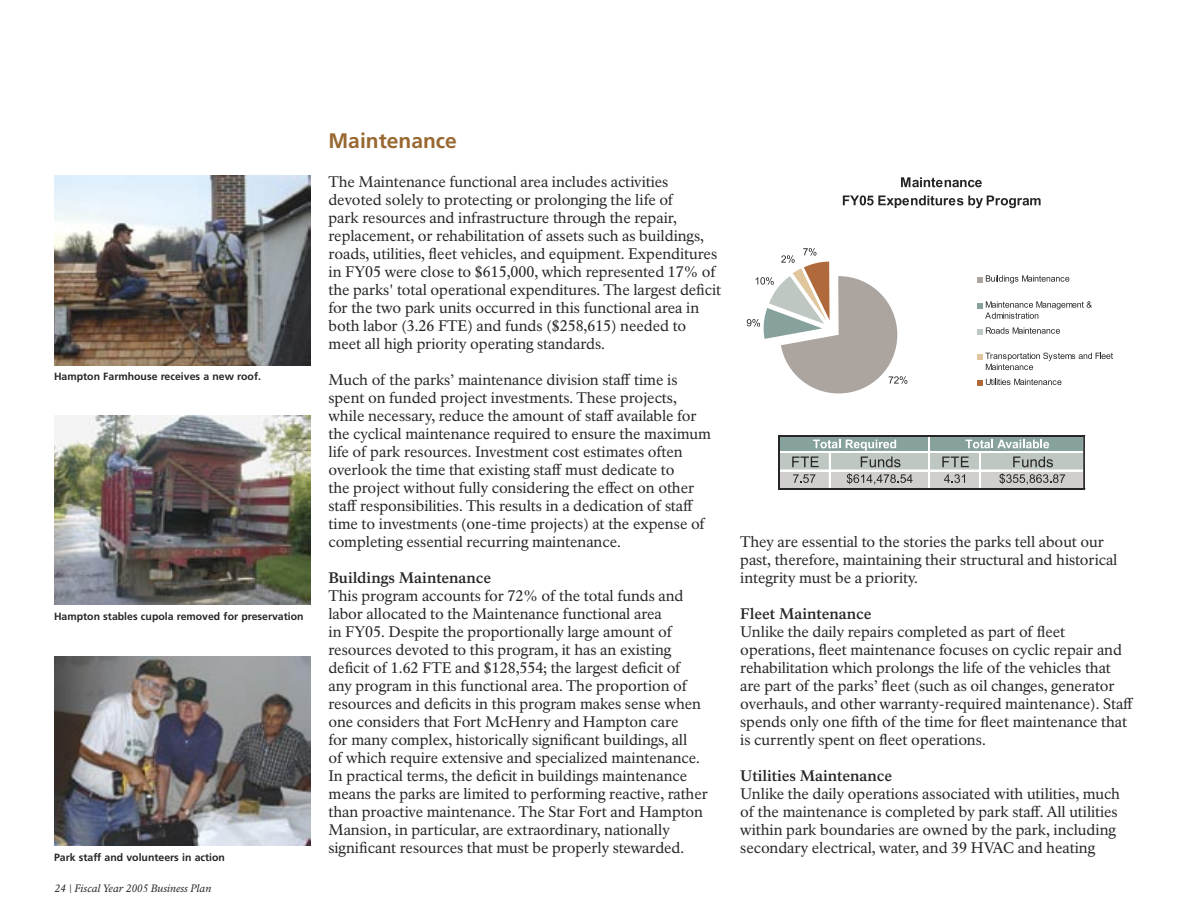
<style>
.page{position:relative;width:1188px;height:918px;background:#fff}
.page>*{position:absolute;margin:0;border:0;box-sizing:border-box;transform-origin:0 0}
.t1{font:700 21px "Frutiger LT Std";color:#986830}
.t2{font:15px/18px "NPS Rawlinson OT";letter-spacing:-.005em;color:#272525}
.t3{font:700 15px "NPS Rawlinson OT";letter-spacing:-.005em;color:#272525}
.t4{font:700 10.5px "Frutiger LT Std";color:#272525}
.t5{font:italic 10.5px "NPS Rawlinson OT";color:#272525}
</style>
<div class="page">
<img style="left:54px;top:176px;width:256px;height:190px">
<svg style="left:901px;top:177px;width:81px;height:10px"></svg>
<svg style="left:843px;top:195px;width:198px;height:13px"></svg>
<svg style="left:747px;top:248px;width:160px;height:145px"></svg>
<svg style="left:977px;top:275px;width:92px;height:8px"></svg>
<svg style="left:977px;top:301px;width:115px;height:18px"></svg>
<svg style="left:977px;top:327px;width:83px;height:7px"></svg>
<svg style="left:977px;top:353px;width:136px;height:17px"></svg>
<svg style="left:977px;top:379px;width:85px;height:7px"></svg>
<div style="left:779px;top:436px;width:305px;height:16px;background:#87a29d"></div>
<div style="left:779px;top:452px;width:305px;height:19px;background:#bec7c1"></div>
<div style="left:779px;top:471px;width:305px;height:18px;background:#d1cecd"></div>
<svg style="left:792px;top:457px;width:27px;height:10px"></svg>
<svg style="left:861px;top:457px;width:39px;height:10px"></svg>
<svg style="left:942px;top:457px;width:27px;height:10px"></svg>
<svg style="left:1013px;top:457px;width:40px;height:10px"></svg>
<svg style="left:793px;top:474px;width:22px;height:9px"></svg>
<svg style="left:847px;top:473px;width:66px;height:12px"></svg>
<svg style="left:944px;top:474px;width:21px;height:9px"></svg>
<svg style="left:999px;top:473px;width:66px;height:12px"></svg>
<svg style="left:813px;top:440px;width:27px;height:8px"></svg>
<svg style="left:846px;top:440px;width:50px;height:11px"></svg>
<svg style="left:966px;top:440px;width:83px;height:8px"></svg>
<hr style="left:778px;top:435px;width:2px;height:55px;background:#272525">
<hr style="left:928px;top:437px;width:1px;height:51px;background:#fff">
<hr style="left:929px;top:437px;width:1px;height:51px;background:#fff">
<hr style="left:829px;top:453px;width:2px;height:35px;background:#fff">
<hr style="left:979px;top:453px;width:2px;height:35px;background:#fff">
<hr style="left:780px;top:435px;width:305px;height:2px;background:#272525">
<hr style="left:780px;top:451px;width:305px;height:2px;background:#fff">
<hr style="left:780px;top:470px;width:305px;height:1px;background:#fff">
<hr style="left:780px;top:488px;width:305px;height:2px;background:#272525">
<hr style="left:1083px;top:435px;width:2px;height:54px;background:#272525">
<img style="left:54px;top:656px;width:256px;height:189px">
<img style="left:54px;top:415px;width:256px;height:189px">
<p class="t4" style="left:54px;top:370px;width:209px">Hampton Farmhouse receives a new roof.</p>
<p class="t4" style="left:54px;top:610px;width:251px">Hampton stables cupola removed for preservation</p>
<p class="t4" style="left:54px;top:851px;width:173px">Park staff and volunteers in action</p>
<p class="t5" style="left:55px;top:882px;width:158px">24 | Fiscal Year 2005 Business Plan</p>
<h1 class="t1" style="left:328px;top:128px;width:130px">Maintenance</h1>
<p class="t2" style="left:328px;top:173px;width:394px">The Maintenance functional area includes activities devoted solely to protecting or prolonging the life of<br>park resources and infrastructure through the repair, replacement, or rehabilitation of assets such as buildings, roads, utilities, fleet vehicles, and equipment. Expenditures in FY05 were close to $615,000, which represented 17% of the parks' total operational expenditures. The largest deficit for the two park units occurred in this functional area in both labor (3.26 FTE) and funds ($258,615) needed to meet all high priority operating standards.</p>
<p class="t2" style="left:328px;top:371px;width:384px">Much of the parks’ maintenance division staff time is spent on funded project investments. These projects, while necessary, reduce the amount of staff available for the cyclical maintenance required to ensure the maximum life of park resources. Investment cost estimates often overlook the time that existing staff must dedicate to<br>the project without fully considering the effect on other staff responsibilities. This results in a dedication of staff time to investments (one-time projects) at the expense of completing essential recurring maintenance.</p>
<p class="t3" style="left:328px;top:568px;width:164px">Buildings Maintenance</p>
<p class="t2" style="left:328px;top:587px;width:381px">This program accounts for 72% of the total funds and labor allocated to the Maintenance functional area<br>in FY05. Despite the proportionally large amount of resources devoted to this program, it has an existing deficit of 1.62 FTE and $128,554; the largest deficit of<br>any program in this functional area. The proportion of resources and deficits in this program makes sense when one considers that Fort McHenry and Hampton care<br>for many complex, historically significant buildings, all<br>of which require extensive and specialized maintenance.<br>In practical terms, the deficit in buildings maintenance means the parks are limited to performing reactive, rather than proactive maintenance. The Star Fort and Hampton Mansion, in particular, are extraordinary, nationally significant resources that must be properly stewarded.</p>
<p class="t2" style="left:740px;top:533px;width:379px">They are essential to the stories the parks tell about our past, therefore, maintaining their structural and historical integrity must be a priority.</p>
<p class="t3" style="left:740px;top:604px;width:133px">Fleet Maintenance</p>
<p class="t2" style="left:740px;top:623px;width:395px">Unlike the daily repairs completed as part of fleet operations, fleet maintenance focuses on cyclic repair and rehabilitation which prolongs the life of the vehicles that are part of the parks’ fleet (such as oil changes, generator overhauls, and other warranty-required maintenance). Staff spends only one fifth of the time for fleet maintenance that is currently spent on fleet operations.</p>
<p class="t3" style="left:740px;top:766px;width:154px">Utilities Maintenance</p>
<p class="t2" style="left:740px;top:785px;width:381px">Unlike the daily operations associated with utilities, much of the maintenance is completed by park staff. All utilities within park boundaries are owned by the park, including secondary electrical, water, and 39 HVAC and heating</p>
</div>
